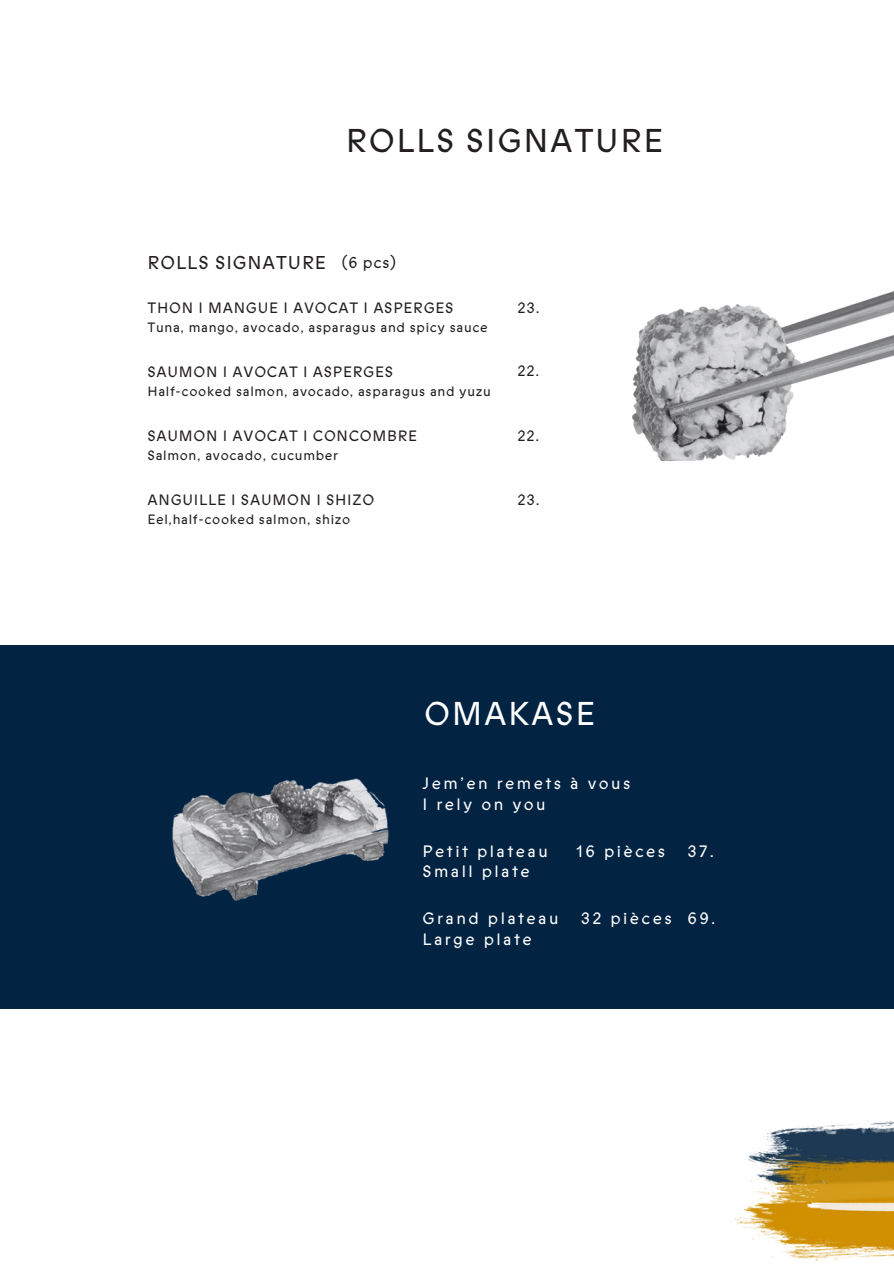
<style>
.page{position:relative;width:894px;height:1264px;background:#fff}
.page>*{position:absolute;margin:0;border:0;box-sizing:border-box;transform-origin:0 0}
.t1{font:33px "ABC Prophet";letter-spacing:.05em;color:#231f20}
.t2{font:33px "ABC Prophet";letter-spacing:.05em;color:#fff}
.t3{font:18.6px "ABC Prophet";letter-spacing:.05em;color:#231f20}
.t4{font:16.5px/20.2px "ABC Prophet";letter-spacing:.145em;color:#fff}
.t5{font:15.75px "ABC Prophet";color:#231f20}
.t6{font:15px "ABC Prophet";letter-spacing:.05em;color:#231f20}
.t7{font:13.5px "ABC Prophet";letter-spacing:.05em;color:#231f20}
</style>
<div class="page">
<div style="left:0;top:645px;width:893px;height:363px;background:#022341"></div>
<img style="left:632px;top:291px;width:261px;height:169px">
<img style="left:172px;top:778px;width:217px;height:123px">
<img style="left:735px;top:1121px;width:158px;height:140px">
<h4 class="t1" style="left:345px;top:119px;width:319px">ROLLS SIGNATURE</h4>
<h4 class="t3" style="left:147px;top:250px;width:180px">ROLLS SIGNATURE</h4>
<h4 class="t5" style="left:342px;top:252px;width:56px">(6 pcs)</h4>
<h4 class="t6" style="left:147px;top:298px;width:307px">THON I MANGUE I AVOCAT I ASPERGES</h4>
<p class="t7" style="left:147px;top:319px;width:341px">Tuna, mango, avocado, asparagus and spicy sauce</p>
<p class="t6" style="left:147px;top:362px;width:247px">SAUMON I AVOCAT I ASPERGES</p>
<h4 class="t7" style="left:147px;top:382px;width:344px">Half-cooked salmon, avocado, asparagus and yuzu</h4>
<h3 class="t6" style="left:147px;top:426px;width:271px">SAUMON I AVOCAT I CONCOMBRE</h3>
<h3 class="t7" style="left:147px;top:446px;width:192px">Salmon, avocado, cucumber</h3>
<h4 class="t6" style="left:147px;top:489px;width:228px">ANGUILLE I SAUMON I SHIZO</h4>
<p class="t7" style="left:147px;top:510px;width:204px">Eel,half-cooked salmon, shizo</p>
<h1 class="t6" style="left:517px;top:298px;width:23px">23.</h1>
<p class="t6" style="left:517px;top:361px;width:23px">22.</p>
<p class="t6" style="left:517px;top:426px;width:23px">22.</p>
<h3 class="t6" style="left:517px;top:489px;width:23px">23.</h3>
<p class="t2" style="left:424px;top:692px;width:173px">OMAKASE</p>
<h2 class="t4" style="left:422px;top:774px;width:209px">Jem’en remets à vous<br>I rely on you</h2>
<h4 class="t4" style="left:422px;top:841px;width:127px">Petit plateau</h4>
<h4 class="t4" style="left:576px;top:841px;width:90px">16 pièces</h4>
<h4 class="t4" style="left:687px;top:841px;width:28px">37.</h4>
<h4 class="t4" style="left:422px;top:861px;width:109px">Small plate</h4>
<h3 class="t4" style="left:422px;top:908px;width:137px">Grand plateau</h3>
<h3 class="t4" style="left:580px;top:908px;width:136px">32 pièces 69.</h3>
<h3 class="t4" style="left:422px;top:929px;width:111px">Large plate</h3>
</div>
